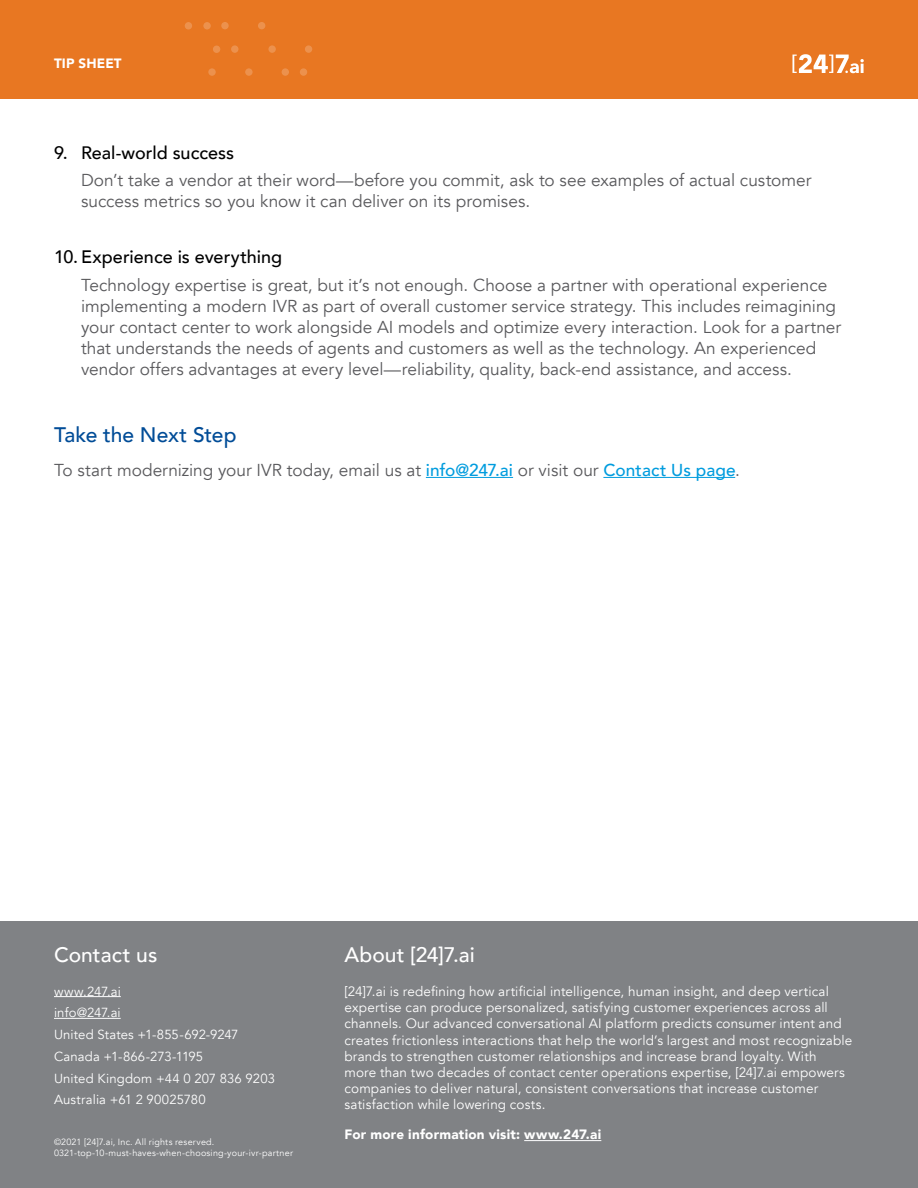
<style>
.page{position:relative;width:918px;height:1188px;background:#fff}
.page>*{position:absolute;margin:0;border:0;box-sizing:border-box;transform-origin:0 0}
.t1{font:500 21px "Avenir";color:#fff}
.t2{font:500 21px "Avenir";letter-spacing:-.01em;color:#004c97}
.t3{font:500 18px "Avenir";color:#000}
.t4{font:17.25px/21px "Avenir";color:#59595c}
.t5{font:13.5px/16.2px "Avenir";letter-spacing:.01em;color:#fff}
.t6{font:900 13.5px "Avenir";letter-spacing:.015em;color:#fff}
.t7{font:13.2px/21.8px "Avenir";letter-spacing:.005em;color:#fff}
.t8{font:9px/10.8px "Avenir";letter-spacing:.025em;color:#fff}
.s1{font-weight:500;color:#009cde}
</style>
<div class="page">
<div style="left:0;top:921px;width:918px;height:267px;background:#808285"></div>
<hr style="left:54px;top:996px;width:67px;height:1px;background:#fff">
<hr style="left:54px;top:1018px;width:67px;height:1px;background:#fff">
<hr style="left:524px;top:1140px;width:77px;height:1px;background:#fff">
<div style="left:0;top:0;width:918px;height:98px;background:#e87722"></div>
<svg style="left:792px;top:54px;width:72px;height:19px"></svg>
<div style="left:221px;top:22px;width:8px;height:7px;background:#ec914d;border-radius:50%"></div>
<svg style="left:268px;top:45px;width:8px;height:8px"></svg>
<svg style="left:245px;top:68px;width:8px;height:8px"></svg>
<svg style="left:208px;top:68px;width:8px;height:8px"></svg>
<div style="left:300px;top:68px;width:7px;height:8px;background:#ec914d;border-radius:50%"></div>
<div style="left:258px;top:22px;width:7px;height:7px;background:#ec914d;border-radius:50%"></div>
<div style="left:305px;top:45px;width:7px;height:8px;background:#ec914d;border-radius:50%"></div>
<div style="left:282px;top:68px;width:7px;height:8px;background:#ec914d;border-radius:50%"></div>
<div style="left:231px;top:45px;width:7px;height:8px;background:#ec914d;border-radius:50%"></div>
<div style="left:213px;top:46px;width:7px;height:7px;background:#ec914d;border-radius:50%"></div>
<div style="left:185px;top:22px;width:7px;height:8px;background:#ec914d;border-radius:50%"></div>
<div style="left:203px;top:22px;width:8px;height:8px;background:#ec914d;border-radius:50%"></div>
<hr style="left:426px;top:477px;width:87px;height:1px;background:#009cde">
<hr style="left:603px;top:477px;width:132px;height:1px;background:#009cde">
<p class="t6" style="left:54px;top:52px;width:69px">TIP SHEET</p>
<p class="t3" style="left:54px;top:137px;width:182px">9. Real-world success</p>
<p class="t4" style="left:81px;top:170px;width:732px">Don’t take a vendor at their word—before you commit, ask to see examples of actual customer success metrics so you know it can deliver on its promises.</p>
<p class="t3" style="left:54px;top:242px;width:230px">10. Experience is everything</p>
<p class="t4" style="left:81px;top:275px;width:762px">Technology expertise is great, but it’s not enough. Choose a partner with operational experience implementing a modern IVR as part of overall customer service strategy. This includes reimagining your contact center to work alongside AI models and optimize every interaction. Look for a partner that understands the needs of agents and customers as well as the technology. An experienced vendor offers advantages at every level—reliability, quality, back-end assistance, and access.</p>
<p class="t2" style="left:54px;top:416px;width:184px">Take the Next Step</p>
<p class="t4" style="left:54px;top:460px;width:688px">To start modernizing your IVR today, email us at <span class="s1">info@247.ai</span> or visit our <span class="s1">Contact Us page</span>.</p>
<p class="t1" style="left:54px;top:937px;width:105px">Contact us</p>
<p class="t7" style="left:54px;top:980px;width:223px">www.247.ai<br>info@247.ai<br>United States +1-855-692-9247<br>Canada +1-866-273-1195<br>United Kingdom +44 0 207 836 9203<br>Australia +61 2 90025780</p>
<p class="t8" style="left:54px;top:1137px;width:241px">©2021 [24]7.ai, Inc. All rights reserved.<br>0321-top-10-must-haves-when-choosing-your-ivr-partner</p>
<p class="t1" style="left:345px;top:937px;width:132px">About [24]7.ai</p>
<p class="t5" style="left:345px;top:984px;width:509px">[24]7.ai is redefining how artificial intelligence, human insight, and deep vertical expertise can produce personalized, satisfying customer experiences across all channels. Our advanced conversational AI platform predicts consumer intent and creates frictionless interactions that help the world’s largest and most recognizable brands to strengthen customer relationships and increase brand loyalty. With<br>more than two decades of contact center operations expertise, [24]7.ai empowers companies to deliver natural, consistent conversations that increase customer satisfaction while lowering costs.</p>
<p class="t6" style="left:345px;top:1123px;width:258px">For more information visit: www.247.ai</p>
</div>
